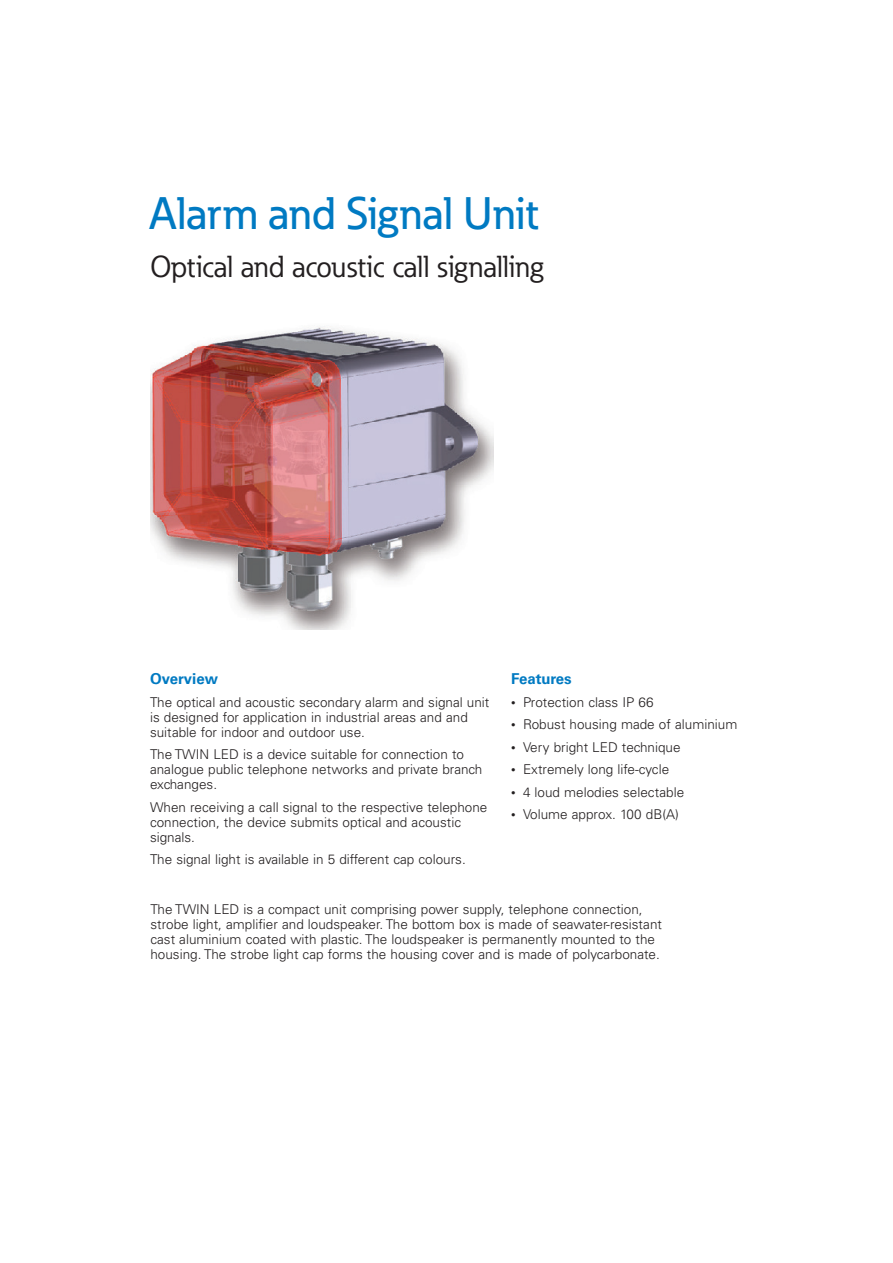
<style>
.page{position:relative;width:893px;height:1263px;background:#fff}
.page>*{position:absolute;margin:0;border:0;box-sizing:border-box;transform-origin:0 0}
.t1{font:500 45px "Eaton";letter-spacing:.005em;color:#007ac2}
.t2{font:30px "Eaton";color:#231f20}
.t3{font:700 15px "Univers LT Std";color:#007ac2}
.t4{font:300 13.5px/15px "Univers LT Std";color:#231f20}
.s1{font-size:9px}
</style>
<div class="page">
<img style="left:150px;top:326px;width:343px;height:304px">
<h1 class="t1" style="left:150px;top:185px;width:390px">Alarm and Signal Unit</h1>
<h2 class="t2" style="left:150px;top:248px;width:394px">Optical and acoustic call signalling</h2>
<p class="t3" style="left:150px;top:670px;width:70px">Overview</p>
<p class="t4" style="left:150px;top:694px;width:341px">The optical and acoustic secondary alarm and signal unit is designed for application in industrial areas and and suitable for indoor and outdoor use.</p>
<p class="t4" style="left:150px;top:747px;width:334px">The TWIN LED is a device suitable for connection to analogue public telephone networks and private branch exchanges.</p>
<p class="t4" style="left:150px;top:799px;width:339px">When receiving a call signal to the respective telephone connection, the device submits optical and acoustic signals.</p>
<p class="t4" style="left:150px;top:852px;width:317px">The signal light is available in 5 different cap colours.</p>
<p class="t3" style="left:511px;top:670px;width:62px">Features</p>
<p class="t4" style="left:511px;top:694px;width:144px"><span class="s1">•</span> Protection class IP 66</p>
<p class="t4" style="left:511px;top:717px;width:228px"><span class="s1">•</span> Robust housing made of aluminium</p>
<p class="t4" style="left:511px;top:739px;width:171px"><span class="s1">•</span> Very bright LED technique</p>
<p class="t4" style="left:511px;top:762px;width:160px"><span class="s1">•</span> Extremely long life-cycle</p>
<p class="t4" style="left:511px;top:784px;width:175px"><span class="s1">•</span> 4 loud melodies selectable</p>
<p class="t4" style="left:511px;top:807px;width:169px"><span class="s1">•</span> Volume approx. 100 dB(A)</p>
<p class="t4" style="left:150px;top:902px;width:513px">The TWIN LED is a compact unit comprising power supply, telephone connection, strobe light, amplifier and loudspeaker. The bottom box is made of seawater-resistant cast aluminium coated with plastic. The loudspeaker is permanently mounted to the housing. The strobe light cap forms the housing cover and is made of polycarbonate.</p>
</div>
